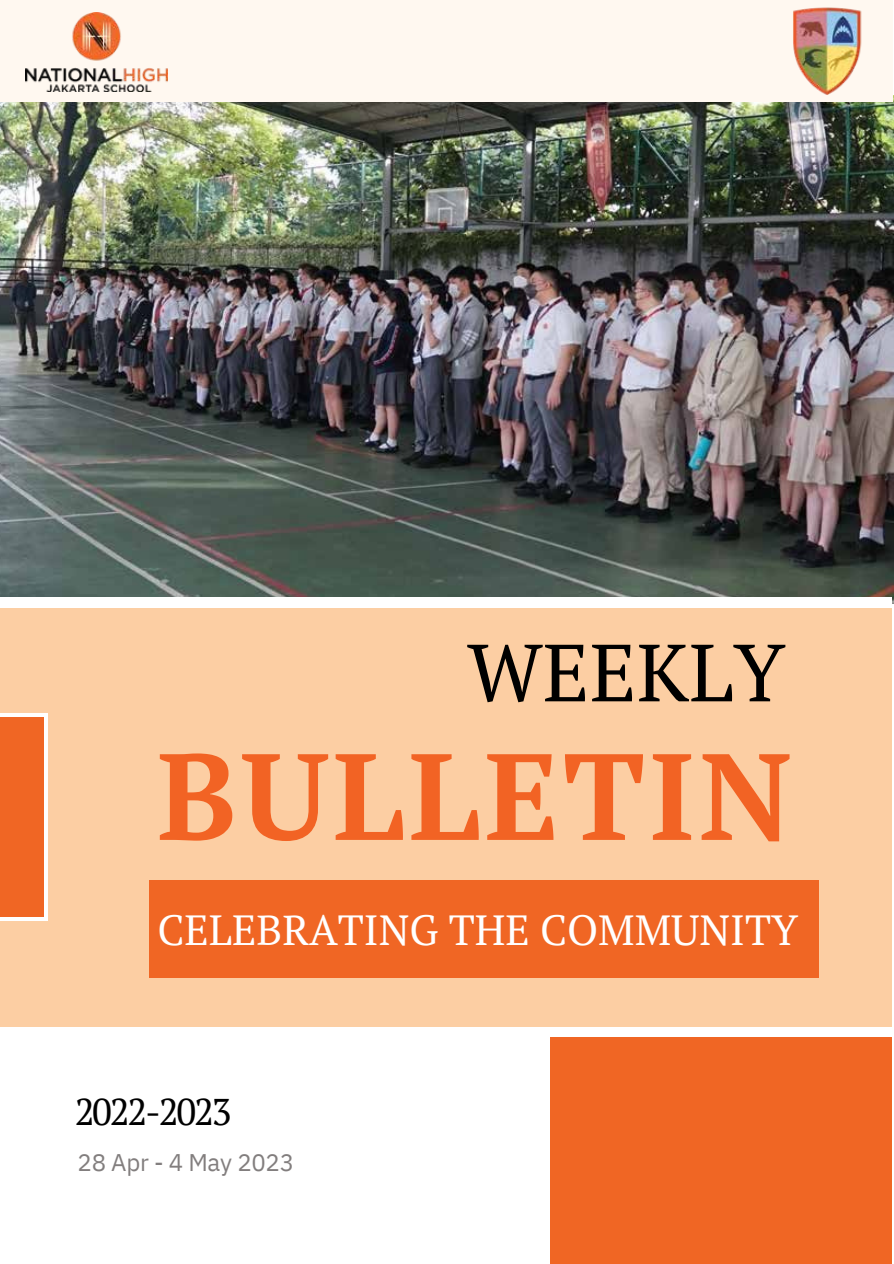
<style>
.page{position:relative;width:894px;height:1264px;background:#fff}
.page>*{position:absolute;margin:0;border:0;box-sizing:border-box;transform-origin:0 0}
.t1{font:700 122.4px "PT Serif";letter-spacing:.035em;color:#f26324}
.t2{font:80.7px "PT Serif";color:#000}
.t3{font:42px "PT Serif";color:#fff}
.t4{font:37.05px "PT Serif";letter-spacing:-.06em;color:#000}
.t5{font:24px "IBM Plex Sans";letter-spacing:-.01em;color:#827e7e}
</style>
<div class="page">
<img style="left:0;top:95px;width:893px;height:508px">
<div style="left:0;top:0;width:892px;height:102px;background:#fff8f0"></div>
<div style="left:550px;top:1036px;width:341px;height:227px;background:#f06624"></div>
<div style="left:0;top:598px;width:891px;height:438px;background:#fff"></div>
<div style="left:0;top:608px;width:891px;height:418px;background:#fccea3"></div>
<div style="left:149px;top:880px;width:669px;height:97px;background:#f06624"></div>
<div style="left:0;top:713px;width:48px;height:207px;background:#fff"></div>
<div style="left:0;top:717px;width:44px;height:199px;background:#f06624"></div>
<img style="left:25px;top:12px;width:142px;height:79px">
<img style="left:793px;top:7px;width:69px;height:88px">
<h2 class="t2" style="left:467px;top:617px;width:319px">WEEKLY</h2>
<h1 class="t1" style="left:157px;top:712px;width:636px">BULLETIN</h1>
<p class="t3" style="left:157px;top:901px;width:642px">CELEBRATING THE COMMUNITY</p>
<p class="t4" style="left:75px;top:1086px;width:158px">2022-2023</p>
<p class="t5" style="left:78px;top:1146px;width:218px">28 Apr - 4 May 2023</p>
</div>
